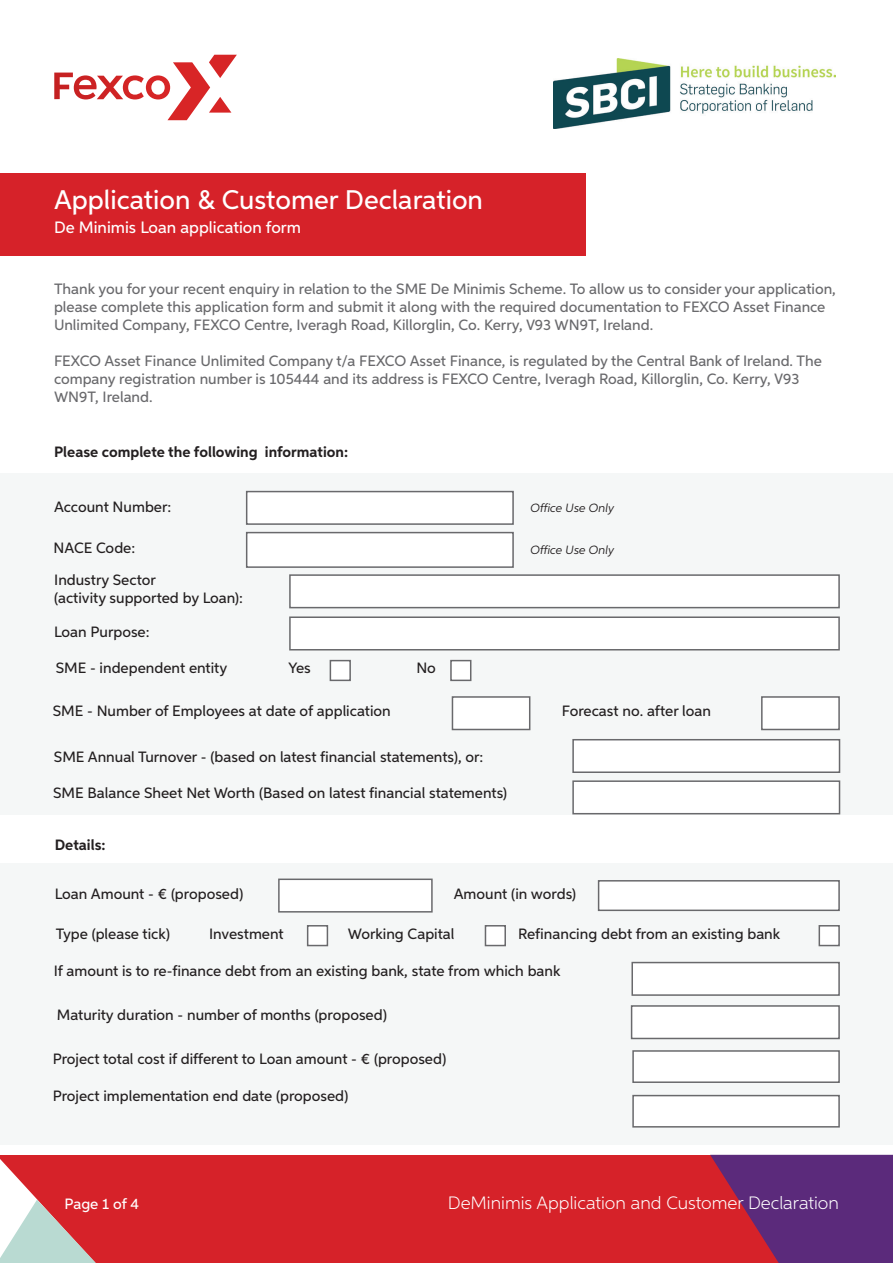
<style>
.page{position:relative;width:893px;height:1263px;background:#fff}
.page>*{position:absolute;margin:0;border:0;box-sizing:border-box;transform-origin:0 0}
.t1{font:500 27px "Aspira";color:#fff}
.t2{font:300 18px "Aspira";color:#fff}
.t3{font:500 16.5px "Aspira";color:#fff}
.t4{font:500 15px/32.2px "Aspira";color:#231f20}
.t5{font:500 15px/18px "Aspira";color:#69696c}
.t6{font:700 15px "Aspira";color:#231f20}
.t7{font:500 15px "Aspira";letter-spacing:-.005em;color:#fff}
.t8{font:italic 12px "Aspira";color:#231f20}
</style>
<div class="page">
<div style="left:0;top:1155px;width:893px;height:108px;background:#d62229"></div>
<svg style="left:710px;top:1155px;width:183px;height:108px"></svg>
<svg style="left:0;top:1159px;width:96px;height:104px"></svg>
<div style="left:0;top:473px;width:893px;height:341px;background:#f5f7f7"></div>
<svg style="left:54px;top:55px;width:183px;height:65px"></svg>
<div style="left:289px;top:574px;width:551px;height:34px;background:#fff;border:2px solid #69696c"></div>
<div style="left:247px;top:533px;width:266px;height:34px;background:#fff"></div>
<div style="left:246px;top:532px;width:268px;height:36px;border:2px solid #69696c"></div>
<div style="left:452px;top:696px;width:78px;height:34px;background:#fff;border:2px solid #69696c"></div>
<div style="left:761px;top:696px;width:79px;height:34px;background:#fff;border:2px solid #69696c"></div>
<div style="left:330px;top:660px;width:21px;height:21px;background:#fff;border:2px solid #69696c"></div>
<div style="left:450px;top:660px;width:21px;height:21px;background:#fff;border:2px solid #69696c"></div>
<div style="left:572px;top:739px;width:268px;height:34px;background:#fff;border:2px solid #69696c"></div>
<div style="left:572px;top:780px;width:268px;height:34px;background:#fff;border:2px solid #69696c"></div>
<img style="left:553px;top:58px;width:283px;height:71px">
<div style="left:0;top:173px;width:585px;height:83px;background:#d62229"></div>
<div style="left:247px;top:492px;width:266px;height:32px;background:#fff"></div>
<div style="left:246px;top:491px;width:268px;height:34px;border:2px solid #69696c"></div>
<div style="left:289px;top:616px;width:551px;height:34px;background:#fff;border:2px solid #69696c"></div>
<div style="left:0;top:863px;width:893px;height:281px;background:#f5f7f7"></div>
<div style="left:278px;top:878px;width:155px;height:34px;background:#fff;border:2px solid #69696c"></div>
<div style="left:632px;top:1050px;width:208px;height:33px;background:#fff;border:2px solid #69696c"></div>
<div style="left:631px;top:1005px;width:209px;height:34px;background:#fff;border:2px solid #69696c"></div>
<div style="left:598px;top:880px;width:242px;height:31px;background:#fff;border:2px solid #69696c"></div>
<div style="left:307px;top:925px;width:21px;height:21px;background:#fff;border:2px solid #69696c"></div>
<div style="left:485px;top:925px;width:21px;height:21px;background:#fff;border:2px solid #69696c"></div>
<div style="left:819px;top:925px;width:21px;height:21px;background:#fff;border:2px solid #69696c"></div>
<div style="left:631px;top:962px;width:209px;height:34px;background:#fff;border:2px solid #69696c"></div>
<div style="left:632px;top:1095px;width:208px;height:32px;background:#fff;border:2px solid #69696c"></div>
<h1 class="t1" style="left:54px;top:183px;width:430px">Application &amp; Customer Declaration</h1>
<p class="t3" style="left:54px;top:217px;width:249px">De Minimis Loan application form</p>
<p class="t5" style="left:54px;top:279px;width:783px">Thank you for your recent enquiry in relation to the SME De Minimis Scheme. To allow us to consider your application, please complete this application form and submit it along with the required documentation to FEXCO Asset Finance<br>Unlimited Company, FEXCO Centre, Iveragh Road, Killorglin, Co. Kerry, V93 WN9T, Ireland.</p>
<p class="t5" style="left:54px;top:351px;width:769px">FEXCO Asset Finance Unlimited Company t/a FEXCO Asset Finance, is regulated by the Central Bank of Ireland. The company registration number is 105444 and its address is FEXCO Centre, Iveragh Road, Killorglin, Co. Kerry, V93<br>WN9T, Ireland.</p>
<p class="t6" style="left:54px;top:443px;width:295px">Please complete the following information:</p>
<p class="t4" style="left:54px;top:491px;width:119px">Account Number:</p>
<p class="t8" style="left:530px;top:501px;width:85px">Office Use Only</p>
<p class="t4" style="left:54px;top:532px;width:104px">NACE Code:<br>Industry Sector</p>
<p class="t4" style="left:54px;top:582px;width:190px">(activity supported by Loan):</p>
<p class="t4" style="left:54px;top:616px;width:97px">Loan Purpose:</p>
<p class="t4" style="left:56px;top:651px;width:173px">SME - independent entity</p>
<p class="t4" style="left:288px;top:651px;width:24px">Yes</p>
<p class="t4" style="left:416px;top:651px;width:21px">No</p>
<p class="t4" style="left:53px;top:695px;width:340px">SME - Number of Employees at date of application</p>
<p class="t4" style="left:54px;top:741px;width:431px">SME Annual Turnover - (based on latest financial statements), or:</p>
<p class="t4" style="left:53px;top:776px;width:455px">SME Balance Sheet Net Worth (Based on latest financial statements)</p>
<p class="t8" style="left:530px;top:542px;width:85px">Office Use Only</p>
<p class="t4" style="left:562px;top:695px;width:151px">Forecast no. after loan</p>
<p class="t6" style="left:55px;top:836px;width:52px">Details:</p>
<p class="t4" style="left:55px;top:878px;width:190px">Loan Amount - € (proposed)</p>
<p class="t4" style="left:454px;top:878px;width:124px">Amount (in words)</p>
<p class="t4" style="left:56px;top:918px;width:116px">Type (please tick)</p>
<p class="t4" style="left:209px;top:918px;width:76px">Investment</p>
<p class="t4" style="left:348px;top:918px;width:108px">Working Capital</p>
<p class="t4" style="left:518px;top:918px;width:263px">Refinancing debt from an existing bank</p>
<p class="t4" style="left:54px;top:955px;width:508px">If amount is to re-finance debt from an existing bank, state from which bank</p>
<p class="t4" style="left:57px;top:999px;width:332px">Maturity duration - number of months (proposed)</p>
<p class="t4" style="left:53px;top:1043px;width:395px">Project total cost if different to Loan amount - € (proposed)</p>
<p class="t4" style="left:53px;top:1079px;width:297px">Project implementation end date (proposed)</p>
<p class="t7" style="left:65px;top:1194px;width:76px">Page 1 of 4</p>
<p class="t2" style="left:448px;top:1192px;width:392px">DeMinimis Application and Customer Declaration</p>
</div>
